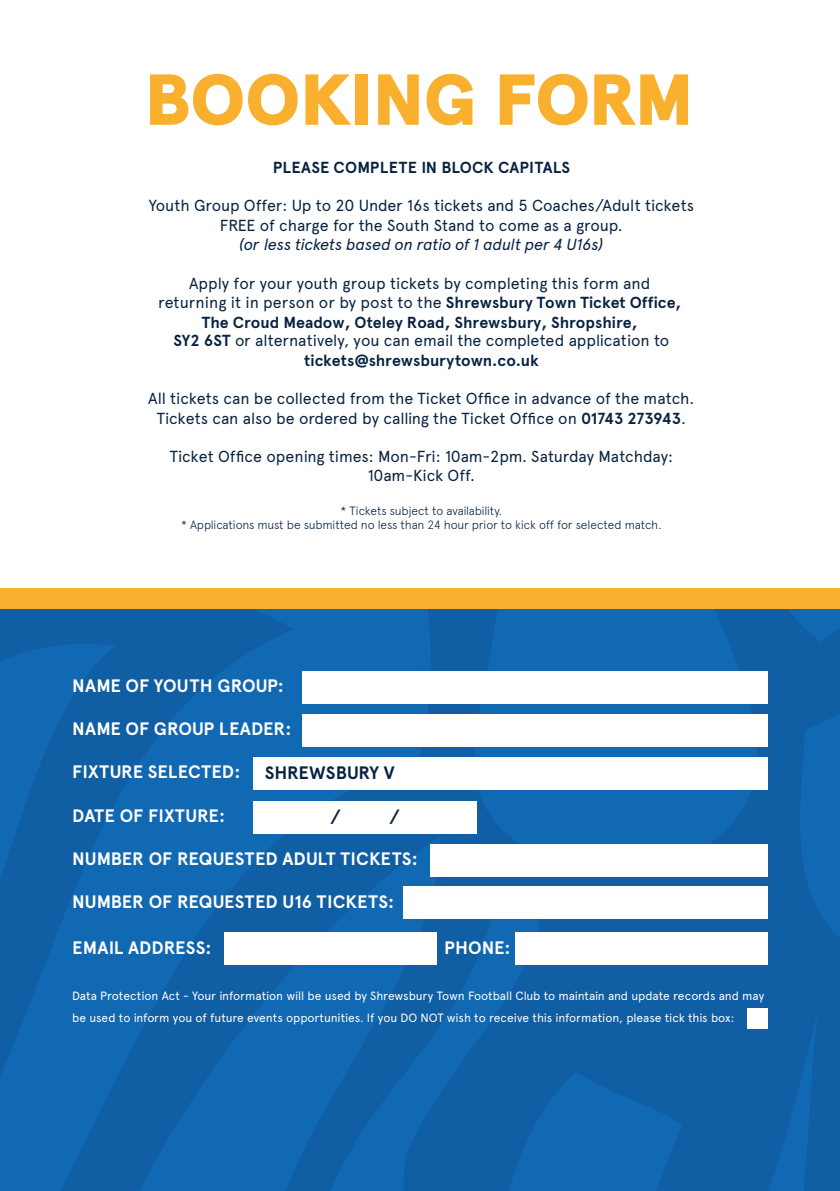
<style>
.page{position:relative;width:840px;height:1191px;background:#fff}
.page>*{position:absolute;margin:0;border:0;box-sizing:border-box;transform-origin:0 0}
.t1{font:900 72px "Apercu Pro";letter-spacing:-.01em;color:#f9b02f}
.t2{font:700 18px "Apercu";color:#fff}
.t3{font:700 18px "Apercu";color:#082342}
.t4{font:16px/19.2px "Apercu";letter-spacing:-.005em;color:#082342;text-align:center}
.t5{font:700 16px "Apercu";letter-spacing:.02em;color:#082342}
.t6{font:12px/22px "Apercu";letter-spacing:-.005em;color:#fff}
.t7{font:300 12px/14.4px "Apercu";letter-spacing:-.015em;color:#082342;text-align:center}
.s1{font-style:italic}
.s2{font-weight:700}
</style>
<div class="page">
<svg style="left:0;top:609px;width:839px;height:582px;background:#1264ac"></svg>
<div style="left:302px;top:671px;width:465px;height:32px;background:#fff"></div>
<div style="left:302px;top:714px;width:465px;height:32px;background:#fff"></div>
<div style="left:253px;top:757px;width:514px;height:32px;background:#fff"></div>
<div style="left:253px;top:801px;width:223px;height:32px;background:#fff"></div>
<div style="left:429px;top:844px;width:338px;height:32px;background:#fff"></div>
<div style="left:403px;top:887px;width:364px;height:32px;background:#fff"></div>
<div style="left:515px;top:932px;width:252px;height:32px;background:#fff"></div>
<div style="left:224px;top:932px;width:213px;height:32px;background:#fff"></div>
<div style="left:746px;top:1007px;width:21px;height:21px;background:#fff"></div>
<div style="left:0;top:588px;width:839px;height:21px;background:#f9b02f"></div>
<p class="t1" style="left:145px;top:43px;width:549px">BOOKING FORM</p>
<p class="t5" style="left:272px;top:158px;width:299px">PLEASE COMPLETE IN BLOCK CAPITALS</p>
<p class="t4" style="left:149px;top:196px;width:546px">Youth Group Offer: Up to 20 Under 16s tickets and 5 Coaches/Adult tickets<br>FREE of charge for the South Stand to come as a group.<br><span class="s1">(or less tickets based on ratio of 1 adult per 4 U16s)</span></p>
<p class="t4" style="left:158px;top:273px;width:524px">Apply for your youth group tickets by completing this form and returning it in person or by post to the <span class="s2">Shrewsbury Town Ticket Office, The Croud Meadow, Oteley Road, Shrewsbury, Shropshire,<br>SY2 6ST</span> or alternatively, you can email the completed application to <span class="s2">tickets@shrewsburytown.co.uk</span></p>
<p class="t4" style="left:148px;top:388px;width:547px">All tickets can be collected from the Ticket Office in advance of the match.<br>Tickets can also be ordered by calling the Ticket Office on <span class="s2">01743 273943</span>.</p>
<p class="t4" style="left:170px;top:446px;width:504px">Ticket Office opening times: Mon-Fri: 10am-2pm. Saturday Matchday:<br>10am-Kick Off.</p>
<p class="t7" style="left:181px;top:503px;width:482px">* Tickets subject to availability.<br>* Applications must be submitted no less than 24 hour prior to kick off for selected match.</p>
<p class="t2" style="left:72px;top:674px;width:213px">NAME OF YOUTH GROUP:</p>
<p class="t2" style="left:72px;top:718px;width:221px">NAME OF GROUP LEADER:</p>
<p class="t2" style="left:72px;top:761px;width:170px">FIXTURE SELECTED:</p>
<p class="t2" style="left:72px;top:804px;width:154px">DATE OF FIXTURE:</p>
<p class="t2" style="left:72px;top:847px;width:347px">NUMBER OF REQUESTED ADULT TICKETS:</p>
<p class="t2" style="left:72px;top:890px;width:323px">NUMBER OF REQUESTED U16 TICKETS:</p>
<p class="t2" style="left:72px;top:936px;width:141px">EMAIL ADDRESS:</p>
<p class="t2" style="left:444px;top:936px;width:68px">PHONE:</p>
<p class="t6" style="left:72px;top:984px;width:693px">Data Protection Act - Your information will be used by Shrewsbury Town Football Club to maintain and update records and may be used to inform you of future events opportunities. If you DO NOT wish to receive this information, please tick this box:</p>
<p class="t3" style="left:264px;top:761px;width:131px">SHREWSBURY V</p>
<p class="t3" style="left:330px;top:806px;width:11px">/</p>
<p class="t3" style="left:389px;top:806px;width:11px">/</p>
</div>
